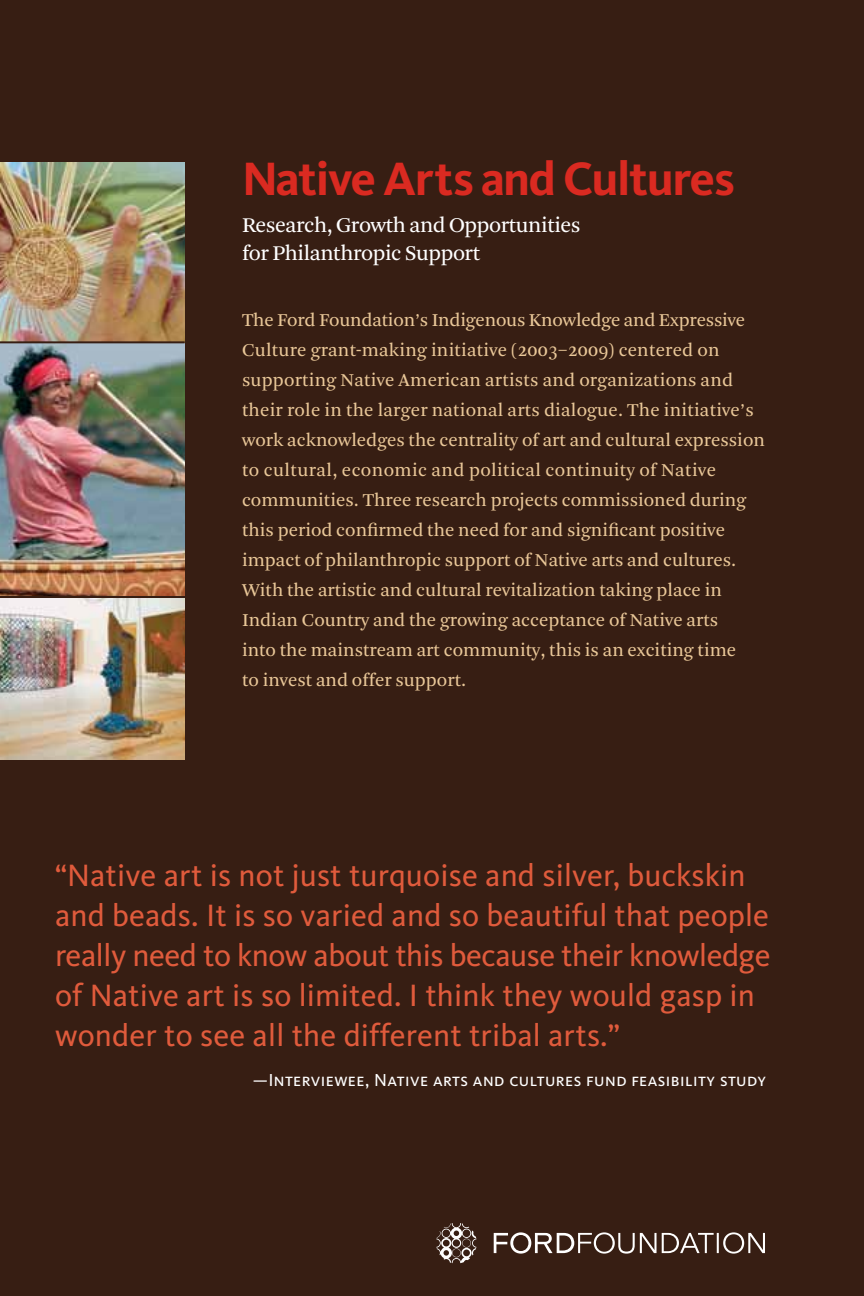
<style>
.page{position:relative;width:864px;height:1296px;background:#371e13}
.page>*{position:absolute;margin:0;border:0;box-sizing:border-box;transform-origin:0 0}
.t1{font:700 48.4px "Kievit";letter-spacing:-.025em;color:#da2a21}
.t2{font:32px/40px "Kievit";letter-spacing:.005em;color:#e05b3c}
.t3{font:22px/28px "Arnhem Blond";letter-spacing:-.02em;color:#fff}
.t4{font:19px/30px "Arnhem Blond";color:#e9c798}
.t5{font:18px "Kievit Book SC";letter-spacing:.025em;color:#fff}
</style>
<div class="page">
<svg style="left:494px;top:1232px;width:271px;height:22px"></svg>
<svg style="left:436px;top:1223px;width:40px;height:40px"></svg>
<img style="left:0;top:163px;width:184px;height:433px">
<img style="left:0;top:598px;width:184px;height:161px">
<hr style="left:0;top:341px;width:185px;height:2px;background:#371e13">
<h1 class="t1" style="left:242px;top:150px;width:494px">Native Arts and Cultures</h1>
<p class="t3" style="left:242px;top:212px;width:340px">Research, Growth and Opportunities for Philanthropic Support</p>
<p class="t4" style="left:242px;top:305px;width:524px">The Ford Foundation’s Indigenous Knowledge and Expressive Culture grant-making initiative (2003–2009) centered on supporting Native American artists and organizations and their role in the larger national arts dialogue. The initiative’s work acknowledges the centrality of art and cultural expression to cultural, economic and political continuity of Native communities. Three research projects commissioned during this period confirmed the need for and significant positive impact of philanthropic support of Native arts and cultures.<br>With the artistic and cultural revitalization taking place in Indian Country and the growing acceptance of Native arts<br>into the mainstream art community, this is an exciting time<br>to invest and offer support.</p>
<p class="t2" style="left:55px;top:856px;width:717px">“Native art is not just turquoise and silver, buckskin and beads. It is so varied and so beautiful that people really need to know about this because their knowledge of Native art is so limited. I think they would gasp in wonder to see all the different tribal arts.”</p>
<p class="t5" style="left:253px;top:1070px;width:515px">—Interviewee, Native arts and cultures fund feasibility study</p>
</div>
